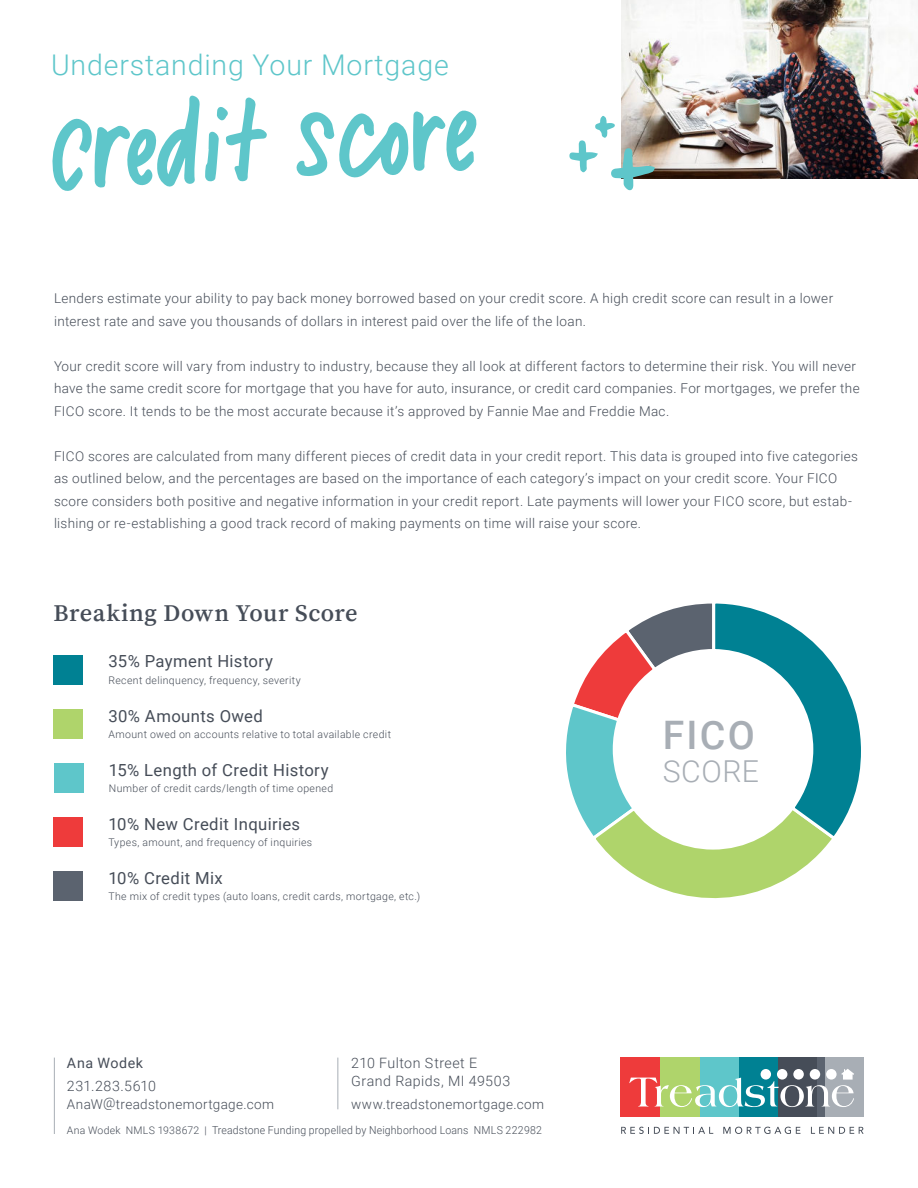
<style>
.page{position:relative;width:918px;height:1188px;background:#fff}
.page>*{position:absolute;margin:0;border:0;box-sizing:border-box;transform-origin:0 0}
.t1{font:500 39.3px "Roboto";color:#a8aeb5}
.t2{font:300 30.15px "Roboto";letter-spacing:.015em;color:#a8aeb5}
.t3{font:300 28.5px "Roboto";letter-spacing:.03em;color:#5ec6ca}
.t4{font:600 24px "Source Serif Pro";letter-spacing:.015em;color:#464d58}
.t5{font:16.65px "Roboto";letter-spacing:.02em;color:#464d58}
.t6{font:300 14.25px/17.7px "Roboto";letter-spacing:.03em;color:#464d58}
.t7{font:14.25px "Roboto";letter-spacing:.04em;color:#464d58}
.t8{font:300 13.5px/22.5px "Roboto";letter-spacing:.025em;color:#464d58}
.t9{font:300 10.95px "Roboto";letter-spacing:.02em;color:#464d58;scale:.95 1}
.t10{font:300 10.5px "Roboto";letter-spacing:.035em;color:#464d58}
.s1{font-size:10.5px}
</style>
<div class="page">
<div style="left:739px;top:1058px;width:39px;height:59px;background:#008193"></div>
<div style="left:621px;top:1058px;width:39px;height:59px;background:#ee3b3b"></div>
<div style="left:778px;top:1058px;width:39px;height:59px;background:#464d58"></div>
<div style="left:825px;top:1058px;width:39px;height:59px;background:#a8aeb5"></div>
<div style="left:699px;top:1058px;width:40px;height:59px;background:#5ec6ca"></div>
<div style="left:660px;top:1058px;width:39px;height:59px;background:#afd46b"></div>
<div style="left:817px;top:1058px;width:8px;height:59px;background:#5b636f"></div>
<svg style="left:629px;top:1069px;width:225px;height:38px"></svg>
<svg style="left:621px;top:1127px;width:92px;height:7px"></svg>
<svg style="left:723px;top:1127px;width:77px;height:7px"></svg>
<svg style="left:811px;top:1127px;width:53px;height:7px"></svg>
<hr style="left:54px;top:1058px;width:1px;height:76px;background:#a8aeb5">
<hr style="left:337px;top:1058px;width:1px;height:51px;background:#a8aeb5">
<svg style="left:296px;top:110px;width:181px;height:68px"></svg>
<svg style="left:52px;top:96px;width:215px;height:95px"></svg>
<div style="left:54px;top:817px;width:29px;height:30px;background:#ee3b3b"></div>
<div style="left:54px;top:763px;width:29px;height:29px;background:#5ec6ca"></div>
<div style="left:54px;top:871px;width:29px;height:30px;background:#5b636f"></div>
<div style="left:54px;top:655px;width:29px;height:29px;background:#008193"></div>
<div style="left:54px;top:709px;width:29px;height:29px;background:#afd46b"></div>
<img style="left:621px;top:0;width:297px;height:179px">
<svg style="left:569px;top:116px;width:86px;height:75px"></svg>
<svg style="left:566px;top:603px;width:295px;height:296px"></svg>
<h3 class="t3" style="left:51px;top:53px;width:399px">Understanding Your Mortgage</h3>
<p class="t8" style="left:54px;top:288px;width:781px">Lenders estimate your ability to pay back money borrowed based on your credit score. A high credit score can result in a lower interest rate and save you thousands of dollars in interest paid over the life of the loan.</p>
<p class="t8" style="left:54px;top:356px;width:807px">Your credit score will vary from industry to industry, because they all look at different factors to determine their risk. You will never have the same credit score for mortgage that you have for auto, insurance, or credit card companies. For mortgages, we prefer the<br>FICO score. It tends to be the most accurate because it’s approved by Fannie Mae and Freddie Mac.</p>
<p class="t8" style="left:54px;top:446px;width:805px">FICO scores are calculated from many different pieces of credit data in your credit report. This data is grouped into five categories as outlined below, and the percentages are based on the importance of each category’s impact on your credit score. Your FICO score considers both positive and negative information in your credit report. Late payments will lower your FICO score, but estab&shy;lishing or re-establishing a good track record of making payments on time will raise your score.</p>
<h3 class="t4" style="left:54px;top:603px;width:306px">Breaking Down Your Score</h3>
<p class="t5" style="left:108px;top:655px;width:166px">35% Payment History</p>
<p class="t10" style="left:108px;top:676px;width:194px">Recent delinquency, frequency, severity</p>
<p class="t5" style="left:108px;top:709px;width:156px">30% Amounts Owed</p>
<p class="t10" style="left:108px;top:730px;width:284px">Amount owed on accounts relative to total available credit</p>
<p class="t5" style="left:109px;top:763px;width:221px">15% Length of Credit History</p>
<p class="t10" style="left:109px;top:784px;width:226px">Number of credit cards/length of time opened</p>
<p class="t5" style="left:108px;top:817px;width:193px">10% New Credit Inquiries</p>
<p class="t10" style="left:108px;top:838px;width:205px">Types, amount, and frequency of inquiries</p>
<p class="t5" style="left:108px;top:871px;width:116px">10% Credit Mix</p>
<p class="t10" style="left:108px;top:892px;width:313px">The mix of credit types (auto loans, credit cards, mortgage, etc.)</p>
<p class="t6" style="left:351px;top:1056px;width:161px">210 Fulton Street E<br>Grand Rapids, MI 49503</p>
<p class="t8" style="left:351px;top:1094px;width:195px">www.treadstonemortgage.com</p>
<p class="t9" style="left:67px;top:1126px;width:502px"><span class="s1">Ana Wodek NMLS 1938672 |</span> Treadstone Funding propelled by Neighborhood Loans NMLS 222982</p>
<p class="t7" style="left:67px;top:1055px;width:78px">Ana Wodek</p>
<p class="t6" style="left:67px;top:1079px;width:91px">231.283.5610</p>
<p class="t8" style="left:67px;top:1094px;width:209px">AnaW@treadstonemortgage.com</p>
<h1 class="t1" style="left:663px;top:712px;width:94px">FICO</h1>
<h2 class="t2" style="left:663px;top:758px;width:98px">SCORE</h2>
</div>
